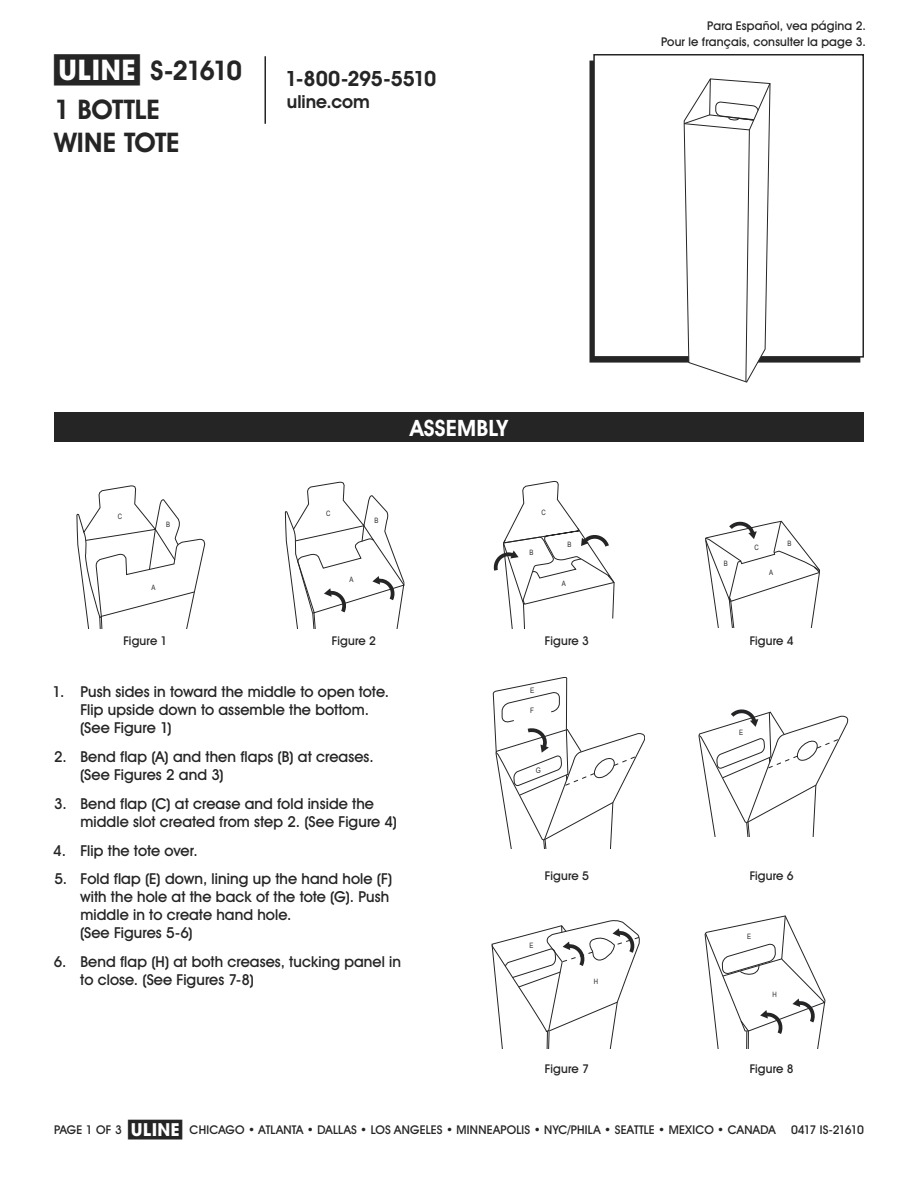
<style>
.page{position:relative;width:918px;height:1188px;background:#fff}
.page>*{position:absolute;margin:0;border:0;box-sizing:border-box;transform-origin:0 0}
.t1{font:700 27px/39.6px "Uline Two Knine";letter-spacing:-.015em;color:#252525}
.t2{font:700 22.5px "Uline Two Knine";letter-spacing:.01em;color:#fff}
.t3{font:700 21px "Uline Two Knine";letter-spacing:-.02em;color:#252525}
.t4{font:700 18px "Uline Two Knine";color:#252525}
.t5{font:15px/18px "Uline Two Knine";letter-spacing:.005em;color:#252525}
.t6{font:12px/16.8px "Uline Two Knine";letter-spacing:.015em;color:#252525;text-align:right}
.t7{font:12px "Uline Two Knine";letter-spacing:-.06em;color:#252525}
.t8{font:7.35px "Arial Narrow";color:#252525}
.s1{font-size:28.5px}
.s2{font-size:18px}
</style>
<div class="page">
<hr style="left:264px;top:56px;width:2px;height:68px;background:#252525">
<div style="left:54px;top:412px;width:810px;height:30px;background:#252525"></div>
<svg style="left:76px;top:485px;width:130px;height:143px"></svg>
<svg style="left:285px;top:482px;width:120px;height:146px"></svg>
<svg style="left:493px;top:481px;width:122px;height:147px"></svg>
<svg style="left:705px;top:520px;width:115px;height:107px"></svg>
<div style="left:593px;top:54px;width:271px;height:304px;border:2px solid #252525"></div>
<svg style="left:684px;top:78px;width:87px;height:305px"></svg>
<svg style="left:699px;top:709px;width:150px;height:128px"></svg>
<svg style="left:491px;top:920px;width:149px;height:128px"></svg>
<svg style="left:704px;top:915px;width:121px;height:133px"></svg>
<svg style="left:493px;top:677px;width:152px;height:172px"></svg>
<h1 class="t1" style="left:54px;top:50px;width:190px"><span class="s1">π</span> S-21610<br>1 BOTTLE</h1>
<h1 class="t1" style="left:54px;top:122px;width:127px">WINE TOTE</h1>
<h3 class="t3" style="left:285px;top:66px;width:152px">1-800-295-5510</h3>
<p class="t4" style="left:287px;top:91px;width:84px">uline.com</p>
<p class="t6" style="left:661px;top:17px;width:206px">Para Español, vea página 2.<br>Pour le français, consulter la page 3.</p>
<p class="t8" style="left:118px;top:511px;width:6px">C</p>
<p class="t8" style="left:166px;top:519px;width:6px">B</p>
<p class="t8" style="left:152px;top:582px;width:6px">A</p>
<p class="t8" style="left:326px;top:508px;width:6px">C</p>
<p class="t8" style="left:375px;top:515px;width:6px">B</p>
<p class="t8" style="left:350px;top:574px;width:6px">A</p>
<h2 class="t2" style="left:410px;top:414px;width:99px">ASSEMBLY</h2>
<p class="t8" style="left:541px;top:507px;width:6px">C</p>
<p class="t8" style="left:529px;top:547px;width:6px">B</p>
<p class="t8" style="left:567px;top:540px;width:6px">B</p>
<p class="t8" style="left:562px;top:578px;width:6px">A</p>
<p class="t8" style="left:724px;top:558px;width:6px">B</p>
<p class="t8" style="left:754px;top:542px;width:6px">C</p>
<p class="t8" style="left:769px;top:567px;width:6px">A</p>
<p class="t8" style="left:787px;top:538px;width:6px">B</p>
<p class="t6" style="left:123px;top:632px;width:46px">Figure 1</p>
<p class="t6" style="left:332px;top:632px;width:46px">Figure 2</p>
<p class="t6" style="left:545px;top:632px;width:46px">Figure 3</p>
<p class="t6" style="left:750px;top:632px;width:46px">Figure 4</p>
<p class="t5" style="left:80px;top:683px;width:311px;text-indent:-27px">1. Push sides in toward the middle to open tote.<br>Flip upside down to assemble the bottom. (See Figure 1)</p>
<p class="t5" style="left:80px;top:747px;width:295px;text-indent:-26px">2. Bend flap (A) and then flaps (B) at creases. (See Figures 2 and 3)</p>
<p class="t5" style="left:80px;top:794px;width:318px;text-indent:-26px">3. Bend flap (C) at crease and fold inside the middle slot created from step 2. (See Figure 4)</p>
<p class="t5" style="left:53px;top:841px;width:146px">4. Flip the tote over.</p>
<p class="t5" style="left:80px;top:870px;width:314px;text-indent:-26px">5. Fold flap (E) down, lining up the hand hole (F) with the hole at the back of the tote (G). Push middle in to create hand hole.<br>(See Figures 5-6)</p>
<p class="t5" style="left:80px;top:953px;width:322px;text-indent:-27px">6. Bend flap (H) at both creases, tucking panel in to close. (See Figures 7-8)</p>
<p class="t6" style="left:545px;top:868px;width:46px">Figure 5</p>
<p class="t8" style="left:529px;top:940px;width:6px">E</p>
<p class="t8" style="left:594px;top:976px;width:6px">H</p>
<p class="t6" style="left:545px;top:1060px;width:46px">Figure 7</p>
<p class="t8" style="left:739px;top:727px;width:6px">E</p>
<p class="t6" style="left:750px;top:868px;width:46px">Figure 6</p>
<p class="t8" style="left:747px;top:931px;width:6px">E</p>
<p class="t8" style="left:773px;top:989px;width:6px">H</p>
<p class="t6" style="left:750px;top:1060px;width:46px">Figure 8</p>
<p class="t6" style="left:128px;top:1121px;width:649px"><span class="s2">π</span> CHICAGO • ATLANTA • DALLAS • LOS ANGELES • MINNEAPOLIS • NYC/PHILA • SEATTLE • MEXICO • CANADA</p>
<p class="t6" style="left:54px;top:1121px;width:69px">PAGE 1 OF 3</p>
<p class="t7" style="left:791px;top:1122px;width:74px">0417 IS-21610</p>
</div>
